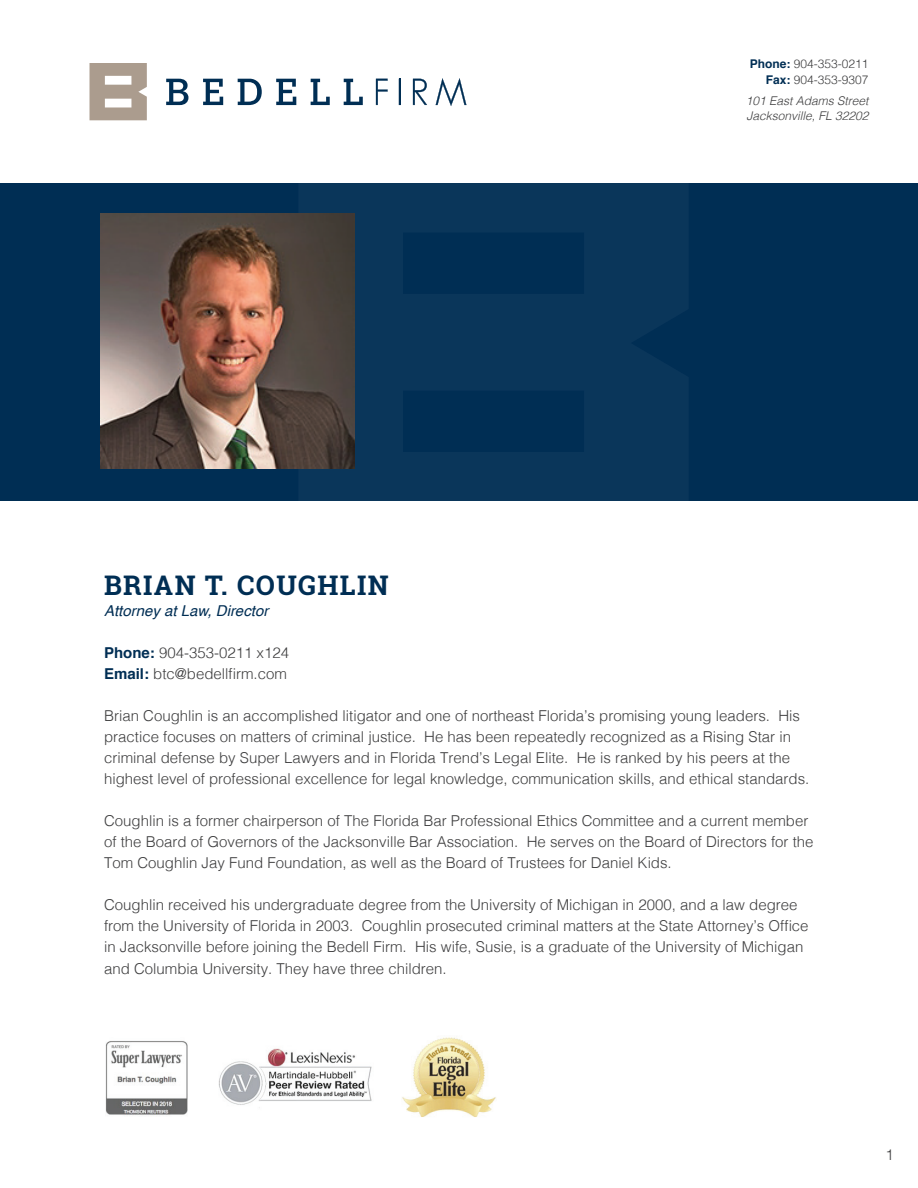
<style>
.page{position:relative;width:918px;height:1188px;background:#fff}
.page>*{position:absolute;margin:0;border:0;box-sizing:border-box;transform-origin:0 0}
.t1{font:700 27px "Roboto Slab";letter-spacing:.05em;color:#002e54}
.t2{font:300 15px/21px "Helvetica";color:#3e3e3f}
.t3{font:italic 15px "Helvetica";color:#002e54}
.t4{font:italic 300 12px/15px "Helvetica";color:#3e3e3f}
.t5{font:300 12px/16.5px "Helvetica";color:#3e3e3f;text-align:right}
.s1{font-weight:700;color:#002e54}
</style>
<div class="page">
<div style="left:0;top:183px;width:918px;height:318px;background:#002e54"></div>
<svg style="left:166px;top:79px;width:22px;height:26px"></svg>
<svg style="left:203px;top:79px;width:20px;height:26px"></svg>
<svg style="left:238px;top:79px;width:24px;height:26px"></svg>
<svg style="left:276px;top:79px;width:20px;height:26px"></svg>
<svg style="left:311px;top:79px;width:19px;height:26px"></svg>
<svg style="left:344px;top:79px;width:19px;height:26px"></svg>
<svg style="left:90px;top:63px;width:57px;height:57px;background:#b8aba0"></svg>
<svg style="left:376px;top:79px;width:12px;height:26px"></svg>
<svg style="left:399px;top:79px;width:2px;height:26px"></svg>
<svg style="left:413px;top:79px;width:14px;height:26px"></svg>
<svg style="left:436px;top:78px;width:31px;height:28px"></svg>
<img style="left:105px;top:1041px;width:82px;height:74px">
<img style="left:402px;top:1037px;width:94px;height:80px">
<img style="left:218px;top:1048px;width:154px;height:57px">
<img style="left:100px;top:213px;width:255px;height:255px">
<p class="t5" style="left:750px;top:54px;width:120px"><span class="s1">Phone:</span> 904-353-0211<br><span class="s1">Fax:</span> 904-353-9307</p>
<p class="t4" style="left:746px;top:93px;width:124px">101 East Adams Street<br>Jacksonville, FL 32202</p>
<h1 class="t1" style="left:104px;top:567px;width:286px">BRIAN T. COUGHLIN</h1>
<p class="t3" style="left:104px;top:599px;width:166px">Attorney at Law, Director</p>
<p class="t2" style="left:104px;top:642px;width:187px"><span class="s1">Phone:</span> 904-353-0211 x124<br><span class="s1">Email:</span> btc@bedellfirm.com</p>
<p class="t2" style="left:104px;top:705px;width:707px">Brian Coughlin is an accomplished litigator and one of northeast Florida’s promising young leaders. His practice focuses on matters of criminal justice. He has been repeatedly recognized as a Rising Star in criminal defense by Super Lawyers and in Florida Trend’s Legal Elite. He is ranked by his peers at the highest level of professional excellence for legal knowledge, communication skills, and ethical standards.</p>
<p class="t2" style="left:104px;top:810px;width:711px">Coughlin is a former chairperson of The Florida Bar Professional Ethics Committee and a current member of the Board of Governors of the Jacksonville Bar Association. He serves on the Board of Directors for the<br>Tom Coughlin Jay Fund Foundation, as well as the Board of Trustees for Daniel Kids.</p>
<p class="t2" style="left:104px;top:894px;width:706px">Coughlin received his undergraduate degree from the University of Michigan in 2000, and a law degree from the University of Florida in 2003. Coughlin prosecuted criminal matters at the State Attorney’s Office in Jacksonville before joining the Bedell Firm. His wife, Susie, is a graduate of the University of Michigan and Columbia University. They have three children.</p>
<p class="t2" style="left:885px;top:1143px;width:10px">1</p>
</div>
